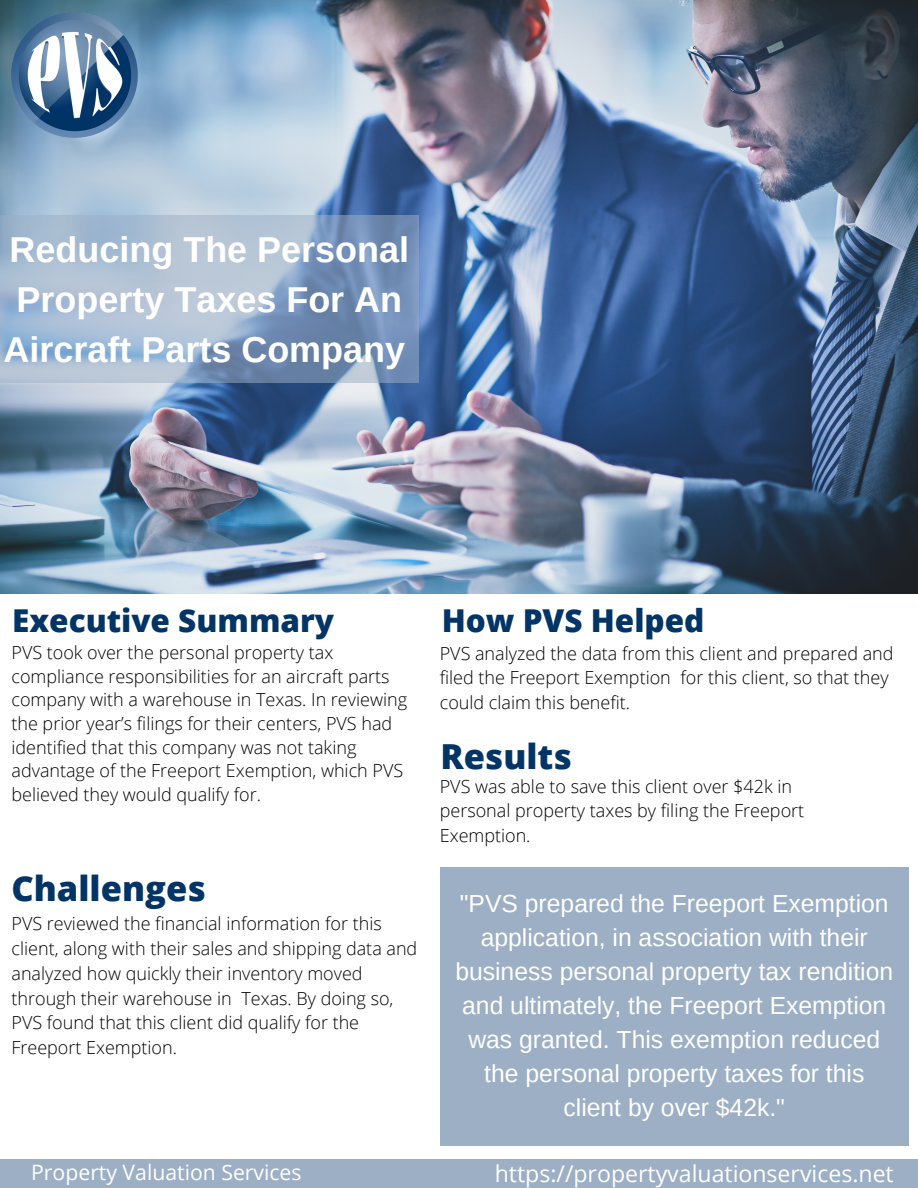
<style>
.page{position:relative;width:918px;height:1188px;background:#fff}
.page>*{position:absolute;margin:0;border:0;box-sizing:border-box;transform-origin:0 0}
.t1{font:700 36px/50.1px "Arimo";color:#fff;text-align:center}
.t2{font:800 34.5px "Open Sans";color:#033466}
.t3{font:800 31.5px "Open Sans";color:#033466}
.t4{font:24.75px/34px "Arimo";color:#fff;text-align:center}
.t5{font:23.1px "Open Sans";color:#fff}
.t6{font:21.15px "Open Sans";color:#fff}
.t7{font:300 18px/24.8px "Open Sans";color:#000}
</style>
<div class="page">
<img style="left:0;top:0;width:918px;height:594px">
<svg style="left:0;top:215px;width:418px;height:168px"></svg>
<div style="left:0;top:1159px;width:918px;height:29px;background:#9dafc5"></div>
<div style="left:440px;top:867px;width:468px;height:278px;background:#9dafc5"></div>
<img style="left:12px;top:12px;width:126px;height:125px">
<p class="t1" style="left:4px;top:224px;width:407px">Reducing The Personal<br>Property Taxes For An<br>Aircraft Parts Company</p>
<p class="t3" style="left:12px;top:599px;width:323px">Executive Summary</p>
<p class="t7" style="left:12px;top:640px;width:397px;line-height:23.7px">PVS took over the personal property tax compliance responsibilities for an aircraft parts company with a warehouse in Texas. In reviewing the prior year’s filings for their centers, PVS had identified that this company was not taking advantage of the Freeport Exemption, which PVS believed they would qualify for.</p>
<p class="t2" style="left:12px;top:864px;width:196px">Challenges</p>
<p class="t7" style="left:12px;top:911px;width:407px">PVS reviewed the financial information for this client, along with their sales and shipping data and analyzed how quickly their inventory moved through their warehouse in Texas. By doing so, PVS found that this client did qualify for the Freeport Exemption.</p>
<p class="t3" style="left:442px;top:599px;width:264px">How PVS Helped</p>
<p class="t7" style="left:440px;top:640px;width:455px">PVS analyzed the data from this client and prepared and filed the Freeport Exemption for this client, so that they could claim this benefit.</p>
<p class="t2" style="left:440px;top:732px;width:133px">Results</p>
<p class="t7" style="left:440px;top:773px;width:366px">PVS was able to save this client over $42k in personal property taxes by filing the Freeport<br>Exemption.</p>
<p class="t4" style="left:455px;top:886px;width:439px">"PVS prepared the Freeport Exemption application, in association with their business personal property tax rendition and ultimately, the Freeport Exemption was granted. This exemption reduced the personal property taxes for this client by over $42k."</p>
<p class="t6" style="left:31px;top:1157px;width:272px">Property Valuation Services</p>
<p class="t5" style="left:495px;top:1157px;width:401px">https://propertyvaluationservices.net</p>
</div>
